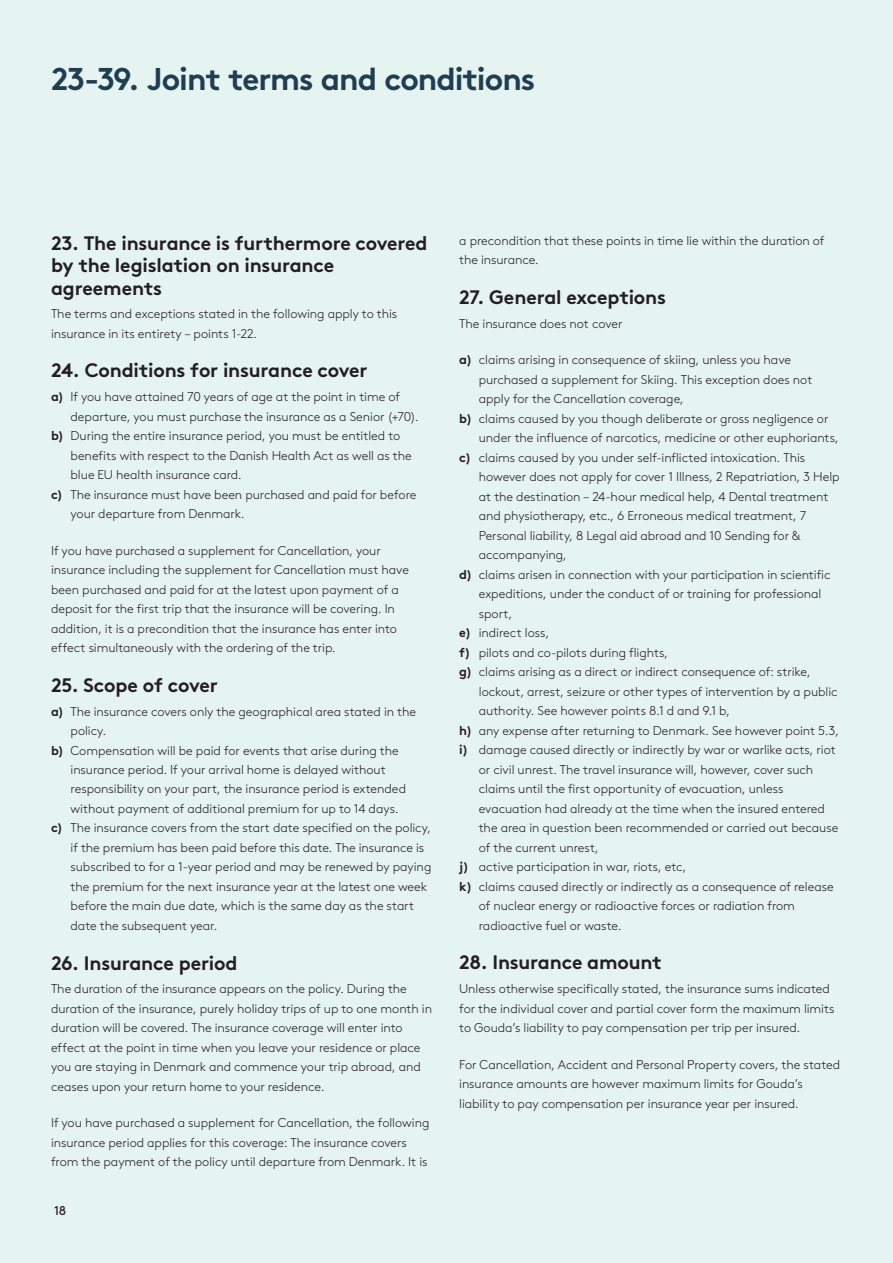
<style>
.page{position:relative;width:893px;height:1263px;background:#e5f3f1}
.page>*{position:absolute;margin:0;border:0;box-sizing:border-box;transform-origin:0 0}
.t1{font:700 31.5px "Gjen Brown OT";letter-spacing:-.03em;color:#203e53}
.t2{font:700 19.5px/22.5px "Gjen Brown OT";letter-spacing:-.01em;color:#231f20}
.t3{font:300 12.75px/19.5px "Gjen Brown OT";letter-spacing:-.005em;color:#231f20}
.t4{font:12.75px "Gjen Brown OT";color:#231f20}
.s1{font-weight:700}
</style>
<div class="page">
<h1 class="t1" style="left:51px;top:54px;width:486px">23-39. Joint terms and conditions</h1>
<h2 class="t2" style="left:51px;top:230px;width:378px">23. The insurance is furthermore covered by the legislation on insurance agreements</h2>
<p class="t3" style="left:51px;top:303px;width:348px">The terms and exceptions stated in the following apply to this insurance in its entirety – points 1-22.</p>
<h2 class="t2" style="left:51px;top:357px;width:318px">24. Conditions for insurance cover</h2>
<p class="t3" style="left:51px;top:386px;width:350px"><span class="s1">a)</span> If you have attained 70 years of age at the point in time of</p>
<p class="t3" style="left:71px;top:406px;width:350px">departure, you must purchase the insurance as a Senior (+70).</p>
<p class="t3" style="left:51px;top:425px;width:351px"><span class="s1">b)</span> During the entire insurance period, you must be entitled to</p>
<p class="t3" style="left:71px;top:445px;width:343px">benefits with respect to the Danish Health Act as well as the</p>
<p class="t3" style="left:71px;top:464px;width:173px">blue EU health insurance card.</p>
<p class="t3" style="left:51px;top:484px;width:367px"><span class="s1">c)</span> The insurance must have been purchased and paid for before</p>
<p class="t3" style="left:71px;top:503px;width:176px">your departure from Denmark.</p>
<p class="t3" style="left:51px;top:540px;width:359px">If you have purchased a supplement for Cancellation, your insurance including the supplement for Cancellation must have been purchased and paid for at the latest upon payment of a deposit for the first trip that the insurance will be covering. In addition, it is a precondition that the insurance has enter into effect simultaneously with the ordering of the trip.</p>
<h2 class="t2" style="left:51px;top:672px;width:168px">25. Scope of cover</h2>
<p class="t3" style="left:51px;top:700px;width:366px"><span class="s1">a)</span> The insurance covers only the geographical area stated in the</p>
<p class="t3" style="left:71px;top:720px;width:37px">policy.</p>
<p class="t3" style="left:51px;top:739px;width:349px"><span class="s1">b)</span> Compensation will be paid for events that arise during the</p>
<p class="t3" style="left:71px;top:759px;width:317px">insurance period. If your arrival home is delayed without</p>
<p class="t3" style="left:71px;top:778px;width:337px">responsibility on your part, the insurance period is extended</p>
<p class="t3" style="left:71px;top:798px;width:330px">without payment of additional premium for up to 14 days.</p>
<p class="t3" style="left:51px;top:817px;width:381px"><span class="s1">c)</span> The insurance covers from the start date specified on the policy,</p>
<p class="t3" style="left:71px;top:837px;width:355px">if the premium has been paid before this date. The insurance is</p>
<p class="t3" style="left:71px;top:856px;width:362px">subscribed to for a 1-year period and may be renewed by paying</p>
<p class="t3" style="left:71px;top:876px;width:358px">the premium for the next insurance year at the latest one week</p>
<p class="t3" style="left:71px;top:895px;width:345px">before the main due date, which is the same day as the start</p>
<p class="t3" style="left:71px;top:915px;width:148px">date the subsequent year.</p>
<h2 class="t2" style="left:51px;top:949px;width:188px">26. Insurance period</h2>
<p class="t3" style="left:51px;top:978px;width:382px">The duration of the insurance appears on the policy. During the duration of the insurance, purely holiday trips of up to one month in duration will be covered. The insurance coverage will enter into effect at the point in time when you leave your residence or place you are staying in Denmark and commence your trip abroad, and ceases upon your return home to your residence.</p>
<p class="t3" style="left:51px;top:1112px;width:380px">If you have purchased a supplement for Cancellation, the following insurance period applies for this coverage: The insurance covers from the payment of the policy until departure from Denmark. It is</p>
<p class="t4" style="left:54px;top:1201px;width:14px">18</p>
<p class="t3" style="left:459px;top:230px;width:367px">a precondition that these points in time lie within the duration of the insurance.</p>
<h2 class="t2" style="left:459px;top:284px;width:208px">27. General exceptions</h2>
<p class="t3" style="left:459px;top:313px;width:165px">The insurance does not cover</p>
<p class="t3" style="left:459px;top:349px;width:333px"><span class="s1">a)</span> claims arising in consequence of skiing, unless you have</p>
<p class="t3" style="left:479px;top:369px;width:335px">purchased a supplement for Skiing. This exception does not</p>
<p class="t3" style="left:479px;top:388px;width:207px">apply for the Cancellation coverage,</p>
<p class="t3" style="left:459px;top:408px;width:371px"><span class="s1">b)</span> claims caused by you though deliberate or gross negligence or</p>
<p class="t3" style="left:479px;top:427px;width:361px">under the influence of narcotics, medicine or other euphoriants,</p>
<p class="t3" style="left:459px;top:447px;width:347px"><span class="s1">c)</span> claims caused by you under self-inflicted intoxication. This</p>
<p class="t3" style="left:479px;top:466px;width:362px">however does not apply for cover 1 Illness, 2 Repatriation, 3 Help</p>
<p class="t3" style="left:479px;top:486px;width:351px">at the destination – 24-hour medical help, 4 Dental treatment</p>
<p class="t3" style="left:479px;top:505px;width:329px">and physiotherapy, etc., 6 Erroneous medical treatment, 7</p>
<p class="t3" style="left:479px;top:525px;width:323px">Personal liability, 8 Legal aid abroad and 10 Sending for &amp;</p>
<p class="t3" style="left:479px;top:544px;width:90px">accompanying,</p>
<p class="t3" style="left:459px;top:564px;width:373px"><span class="s1">d)</span> claims arisen in connection with your participation in scientific</p>
<p class="t3" style="left:479px;top:583px;width:344px">expeditions, under the conduct of or training for professional</p>
<p class="t3" style="left:479px;top:603px;width:35px">sport,</p>
<p class="t3" style="left:459px;top:622px;width:91px"><span class="s1">e)</span> indirect loss,</p>
<p class="t3" style="left:459px;top:642px;width:210px"><span class="s1">f)</span> pilots and co-pilots during flights,</p>
<p class="t3" style="left:459px;top:661px;width:353px"><span class="s1">g)</span> claims arising as a direct or indirect consequence of: strike,</p>
<p class="t3" style="left:479px;top:681px;width:360px">lockout, arrest, seizure or other types of intervention by a public</p>
<p class="t3" style="left:479px;top:700px;width:253px">authority. See however points 8.1 d and 9.1 b,</p>
<p class="t3" style="left:459px;top:720px;width:381px"><span class="s1">h)</span> any expense after returning to Denmark. See however point 5.3,</p>
<p class="t3" style="left:459px;top:739px;width:378px"><span class="s1">i)</span> damage caused directly or indirectly by war or warlike acts, riot</p>
<p class="t3" style="left:479px;top:758px;width:336px">or civil unrest. The travel insurance will, however, cover such</p>
<p class="t3" style="left:479px;top:778px;width:306px">claims until the first opportunity of evacuation, unless</p>
<p class="t3" style="left:479px;top:797px;width:348px">evacuation had already at the time when the insured entered</p>
<p class="t3" style="left:479px;top:817px;width:361px">the area in question been recommended or carried out because</p>
<p class="t3" style="left:479px;top:836px;width:121px">of the current unrest,</p>
<p class="t3" style="left:459px;top:856px;width:228px"><span class="s1">j)</span> active participation in war, riots, etc,</p>
<p class="t3" style="left:459px;top:875px;width:376px"><span class="s1">k)</span> claims caused directly or indirectly as a consequence of release</p>
<p class="t3" style="left:479px;top:895px;width:318px">of nuclear energy or radioactive forces or radiation from</p>
<p class="t3" style="left:479px;top:914px;width:144px">radioactive fuel or waste.</p>
<h2 class="t2" style="left:459px;top:949px;width:204px">28. Insurance amount</h2>
<p class="t3" style="left:459px;top:978px;width:377px">Unless otherwise specifically stated, the insurance sums indicated for the individual cover and partial cover form the maximum limits to Gouda’s liability to pay compensation per trip per insured.</p>
<p class="t3" style="left:459px;top:1053px;width:382px">For Cancellation, Accident and Personal Property covers, the stated insurance amounts are however maximum limits for Gouda’s liability to pay compensation per insurance year per insured.</p>
</div>
